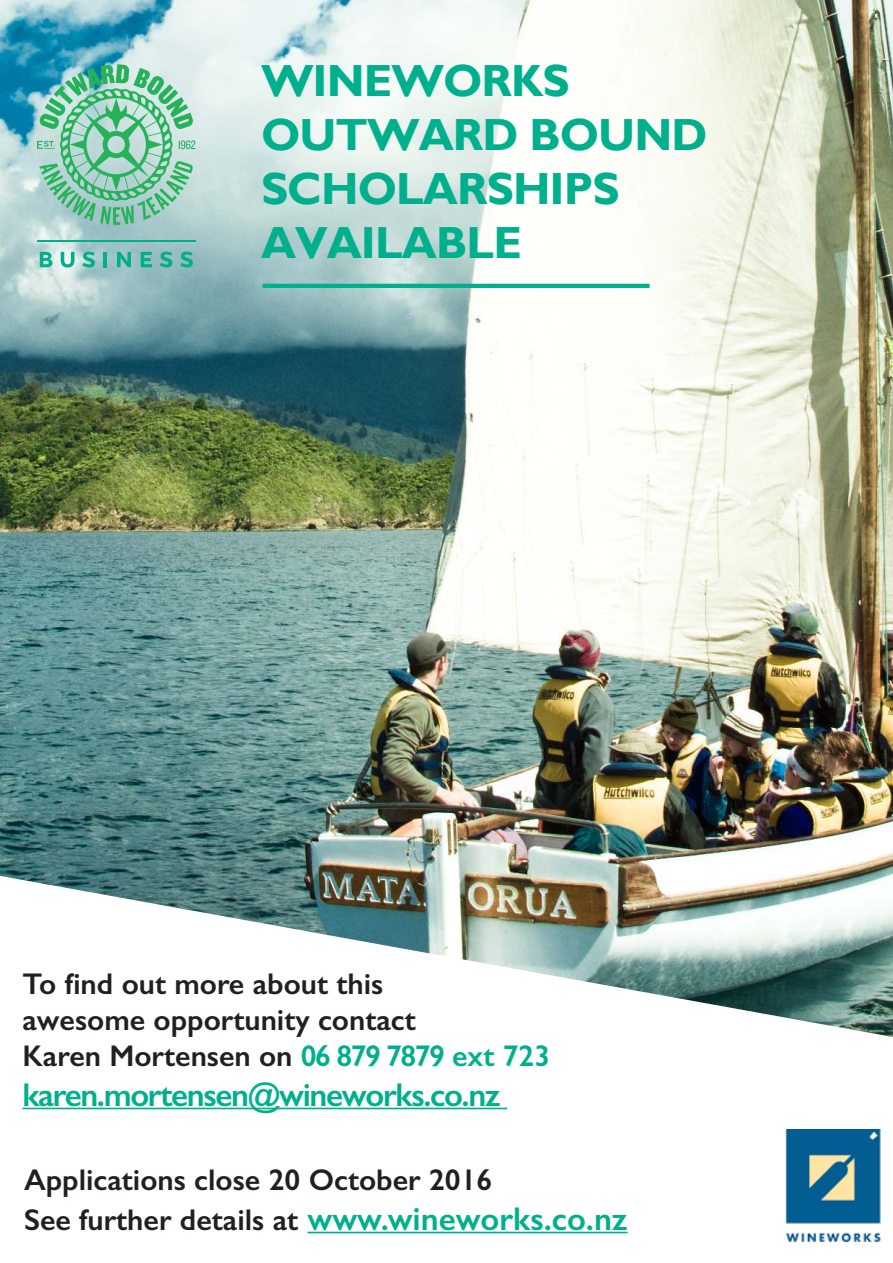
<style>
.page{position:relative;width:893px;height:1263px;background:#fff}
.page>*{position:absolute;margin:0;border:0;box-sizing:border-box;transform-origin:0 0}
.t1{font:700 45px/54px "Gill Sans";letter-spacing:-.02em;color:#00b08d}
.t2{font:600 33px "Gill Sans";letter-spacing:-.04em;color:#00b08d}
.t3{font:600 30px/36px "Gill Sans";color:#231f20}
.s1{color:#00b08d}
.s2{font-size:33px;color:#00b08d}
</style>
<div class="page">
<img style="left:0;top:0;width:893px;height:876px">
<img style="left:1px;top:876px;width:892px;height:161px">
<svg style="left:37px;top:64px;width:158px;height:161px;background:#89cab0"></svg>
<hr style="left:37px;top:240px;width:158px;height:2px;background:#00b08d">
<svg style="left:40px;top:252px;width:12px;height:15px"></svg>
<svg style="left:61px;top:252px;width:13px;height:15px"></svg>
<svg style="left:82px;top:252px;width:13px;height:15px"></svg>
<hr style="left:104px;top:252px;width:3px;height:15px;background:#00b08d">
<svg style="left:117px;top:252px;width:14px;height:15px"></svg>
<svg style="left:141px;top:252px;width:11px;height:15px"></svg>
<svg style="left:160px;top:252px;width:12px;height:15px"></svg>
<svg style="left:180px;top:252px;width:13px;height:15px"></svg>
<hr style="left:23px;top:1108px;width:484px;height:1px;background:#00b08d">
<hr style="left:307px;top:1232px;width:321px;height:1px;background:#00b08d">
<hr style="left:263px;top:284px;width:387px;height:4px;background:#00b08d">
<img style="left:785px;top:1129px;width:96px;height:113px">
<h1 class="t1" style="left:261px;top:54px;width:448px">WINEWORKS<br>OUTWARD BOUND<br>SCHOLARSHIPS<br>AVAILABLE</h1>
<p class="t3" style="left:22px;top:966px;width:529px">To find out more about this<br>awesome opportunity contact<br>Karen Mortensen on <span class="s1">06 879 7879 ext 723</span></p>
<p class="t2" style="left:23px;top:1075px;width:480px">karen.mortensen@wineworks.co.nz</p>
<p class="t3" style="left:24px;top:1160px;width:605px;line-height:39.6px">Applications close 20 October 2016<br>See further details at <span class="s2">www.wineworks.co.nz</span></p>
</div>
